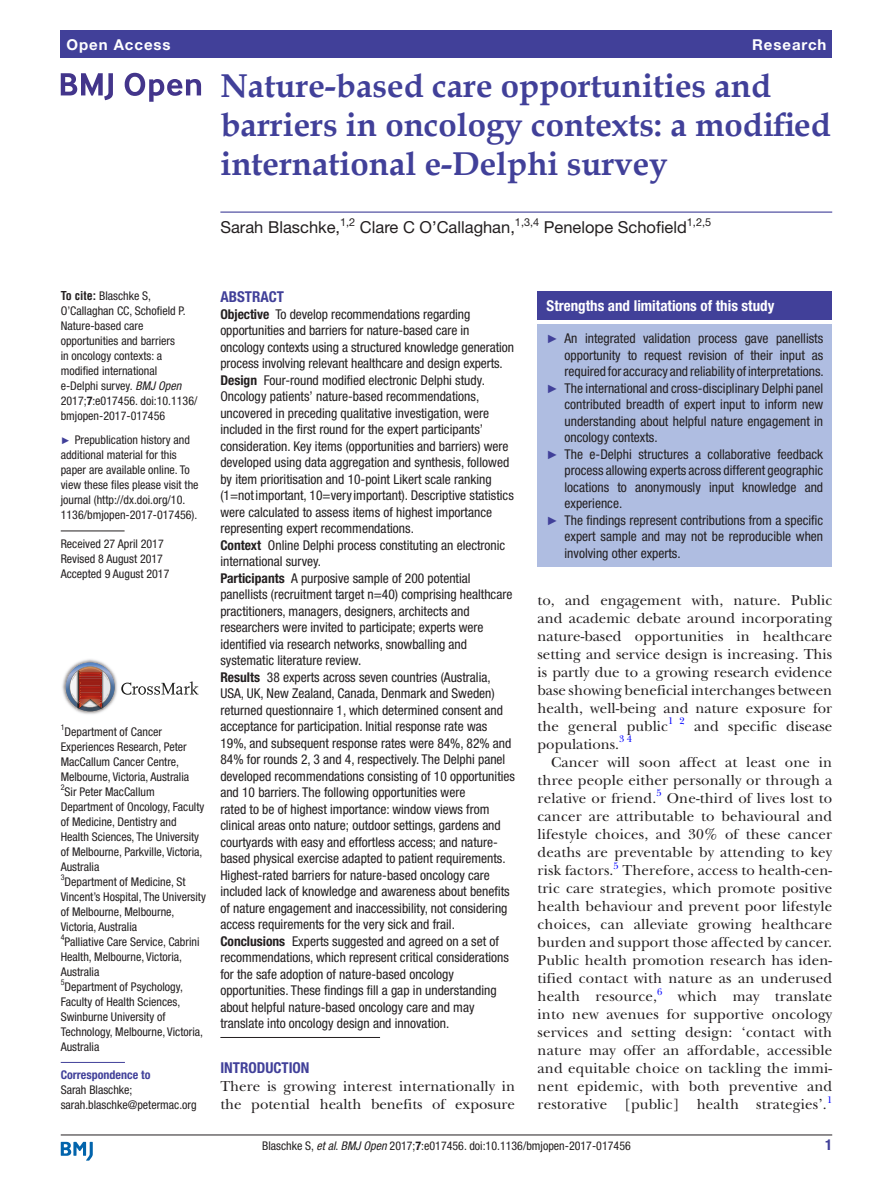
<style>
.page{position:relative;width:893px;height:1191px;background:#fff}
.page>*{position:absolute;margin:0;border:0;box-sizing:border-box;transform-origin:0 0}
.t1{font:700 33px/39px "Book Antiqua";color:#414099}
.t2{font:16.5px "Helvetica Neue LT Std";color:#231f20}
.t3{font:15px/18px "New Baskerville";letter-spacing:.01em;color:#231f20;text-align:justify}
.t4{font:700 condensed 15px "Helvetica Neue LT Std";color:#fff}
.t5{font:700 condensed 15px "Helvetica Neue LT Std";color:#414099}
.t6{font:700 15px "Helvetica Neue LT Std";letter-spacing:.065em;color:#fff}
.t7{font:condensed 13.5px/16.5px "Helvetica Neue LT Std";color:#231f20}
.t8{font:condensed 12px/15px "Helvetica Neue LT Std";color:#231f20}
.t9{font:700 condensed 12px "Helvetica Neue LT Std";color:#414099}
.t10{font:10.95px "Helvetica Neue LT Std";color:#231f20}
.t11{font:9.9px "New Baskerville";color:#00f}
.t12{font:condensed 7.95px "Helvetica Neue LT Std";color:#231f20}
.s1{font-family:"Helvetica LT Std";font-weight:700}
.s2{font-style:italic}
.s3{font-weight:700}
.s4{font-family:"Arial";font-stretch:normal;font-size:9.75px;color:#414099}
.s5{font-family:"Arial";font-stretch:normal;font-size:12px;color:#414099}
</style>
<div class="page">
<hr style="left:61px;top:1134px;width:771px;height:1px;background:#231f20">
<svg style="left:61px;top:1141px;width:32px;height:19px"></svg>
<div style="left:61px;top:31px;width:771px;height:27px;background:#414099"></div>
<hr style="left:220px;top:1037px;width:160px;height:1px;background:#231f20">
<hr style="left:220px;top:211px;width:612px;height:2px;background:#414099">
<hr style="left:61px;top:530px;width:64px;height:1px;background:#231f20">
<hr style="left:61px;top:1062px;width:64px;height:1px;background:#414099">
<svg style="left:61px;top:73px;width:52px;height:27px"></svg>
<svg style="left:125px;top:73px;width:76px;height:29px"></svg>
<img style="left:62px;top:659px;width:55px;height:55px">
<svg style="left:66px;top:662px;width:49px;height:49px;background:#a88689"></svg>
<svg style="left:121px;top:681px;width:78px;height:13px"></svg>
<div style="left:538px;top:292px;width:294px;height:28px;background:#414099"></div>
<div style="left:538px;top:324px;width:294px;height:242px;background:#afbde1"></div>
<p class="t6" style="left:66px;top:35px;width:106px">Open Access</p>
<p class="t6" style="left:752px;top:35px;width:76px">Research</p>
<h1 class="t1" style="left:220px;top:66px;width:612px">Nature-based care opportunities and barriers in oncology contexts: a modified international e-Delphi survey</h1>
<p class="t2" style="left:220px;top:218px;width:121px">Sarah Blaschke,</p>
<p class="t10" style="left:340px;top:215px;width:17px">1,2</p>
<p class="t2" style="left:360px;top:218px;width:156px">Clare C O’Callaghan,</p>
<p class="t10" style="left:515px;top:215px;width:26px">1,3,4</p>
<p class="t2" style="left:544px;top:218px;width:145px">Penelope Schofield</p>
<p class="t10" style="left:687px;top:215px;width:26px">1,2,5</p>
<p class="t8" style="left:61px;top:288px;width:138px"><span class="s1">To cite:</span> Blaschke S,<br>O’Callaghan CC, Schofield P.<br>Nature-based care opportunities and barriers<br>in oncology contexts: a modified international e-Delphi survey. <span class="s2">BMJ Open<br></span>2017;<span class="s3">7</span>:e017456. doi:10.1136/ bmjopen-2017-017456</p>
<p class="t8" style="left:61px;top:432px;width:139px"><span class="s4">►</span> Prepublication history and additional material for this paper are available online. To view these files please visit the journal (http://dx.doi.org/10.<br>1136/bmjopen-2017-017456).</p>
<p class="t8" style="left:61px;top:536px;width:110px">Received 27 April 2017<br>Revised 8 August 2017<br>Accepted 9 August 2017</p>
<p class="t12" style="left:61px;top:723px;width:5px">1</p>
<p class="t8" style="left:61px;top:724px;width:130px;text-indent:4px">Department of Cancer<br>Experiences Research, Peter<br>MacCallum Cancer Centre,<br>Melbourne, Victoria, Australia</p>
<p class="t12" style="left:61px;top:783px;width:5px">2</p>
<p class="t8" style="left:61px;top:784px;width:145px;text-indent:4px">Sir Peter MacCallum<br>Department of Oncology, Faculty of Medicine, Dentistry and<br>Health Sciences, The University of Melbourne, Parkville, Victoria,<br>Australia</p>
<p class="t12" style="left:61px;top:873px;width:5px">3</p>
<p class="t8" style="left:61px;top:874px;width:147px;text-indent:4px">Department of Medicine, St<br>Vincent’s Hospital, The University of Melbourne, Melbourne,<br>Victoria, Australia</p>
<p class="t12" style="left:61px;top:933px;width:5px">4</p>
<p class="t8" style="left:61px;top:934px;width:140px;text-indent:4px">Palliative Care Service, Cabrini<br>Health, Melbourne, Victoria,<br>Australia</p>
<p class="t12" style="left:61px;top:978px;width:5px">5</p>
<p class="t8" style="left:61px;top:979px;width:144px;text-indent:4px">Department of Psychology,<br>Faculty of Health Sciences,<br>Swinburne University of<br>Technology, Melbourne, Victoria,<br>Australia</p>
<p class="t9" style="left:61px;top:1067px;width:91px">Correspondence to</p>
<p class="t8" style="left:61px;top:1082px;width:137px">Sarah Blaschke; sarah.blaschke@petermac.org</p>
<p class="t5" style="left:220px;top:288px;width:65px">Abstract</p>
<p class="t7" style="left:220px;top:306px;width:296px"><span class="s3">Objective</span> To develop recommendations regarding opportunities and barriers for nature-based care in oncology contexts using a structured knowledge generation process involving relevant healthcare and design experts.<br><span class="s3">Design</span> Four-round modified electronic Delphi study.<br>Oncology patients’ nature-based recommendations, uncovered in preceding qualitative investigation, were included in the first round for the expert participants’ consideration. Key items (opportunities and barriers) were developed using data aggregation and synthesis, followed by item prioritisation and 10-point Likert scale ranking (1=notimportant, 10=very important). Descriptive statistics were calculated to assess items of highest importance representing expert recommendations.<br><span class="s3">Context</span> Online Delphi process constituting an electronic international survey.<br><span class="s3">Participants</span> A purposive sample of 200 potential panellists (recruitment target n=40) comprising healthcare practitioners, managers, designers, architects and researchers were invited to participate; experts were identified via research networks, snowballing and systematic literature review.<br><span class="s3">Results</span> 38 experts across seven countries (Australia, USA, UK, New Zealand, Canada, Denmark and Sweden) returned questionnaire 1, which determined consent and acceptance for participation. Initial response rate was 19%, and subsequent response rates were 84%, 82% and 84% for rounds 2, 3 and 4, respectively. The Delphi panel developed recommendations consisting of 10 opportunities and 10 barriers. The following opportunities were<br>rated to be of highest importance: window views from clinical areas onto nature; outdoor settings, gardens and courtyards with easy and effortless access; and nature&shy;based physical exercise adapted to patient requirements.<br>Highest-rated barriers for nature-based oncology care included lack of knowledge and awareness about benefits of nature engagement and inaccessibility, not considering access requirements for the very sick and frail.<br><span class="s3">Conclusions</span> Experts suggested and agreed on a set of recommendations, which represent critical considerations for the safe adoption of nature-based oncology opportunities. These findings fill a gap in understanding about helpful nature-based oncology care and may translate into oncology design and innovation.</p>
<p class="t5" style="left:220px;top:1059px;width:91px">Introduction</p>
<p class="t3" style="left:220px;top:1077px;width:296px">There is growing interest internationally in the potential health benefits of exposure</p>
<p class="t4" style="left:547px;top:297px;width:229px">Strengths and limitations of this study</p>
<p class="t7" style="left:547px;top:330px;width:278px"><span class="s5">►</span> An integrated validation process gave panellists</p>
<p class="t7" style="left:565px;top:346px;width:260px">opportunity to request revision of their input as</p>
<p class="t7" style="left:565px;top:363px;width:261px">required for accuracy and reliability of interpretations.</p>
<p class="t7" style="left:547px;top:379px;width:278px"><span class="s5">►</span> The international and cross-disciplinary Delphi panel</p>
<p class="t7" style="left:565px;top:396px;width:260px">contributed breadth of expert input to inform new</p>
<p class="t7" style="left:565px;top:412px;width:260px">understanding about helpful nature engagement in</p>
<p class="t7" style="left:565px;top:429px;width:95px">oncology contexts.</p>
<p class="t7" style="left:547px;top:445px;width:278px"><span class="s5">►</span> The e-Delphi structures a collaborative feedback</p>
<p class="t7" style="left:565px;top:462px;width:260px">process allowing experts across different geographic</p>
<p class="t7" style="left:565px;top:478px;width:260px">locations to anonymously input knowledge and</p>
<p class="t7" style="left:565px;top:495px;width:59px">experience.</p>
<p class="t7" style="left:547px;top:511px;width:278px"><span class="s5">►</span> The findings represent contributions from a specific</p>
<p class="t7" style="left:565px;top:528px;width:260px">expert sample and may not be reproducible when</p>
<p class="t7" style="left:565px;top:544px;width:118px">involving other experts.</p>
<p class="t3" style="left:538px;top:591px;width:296px">to, and engagement with, nature. Public and academic debate around incorporating nature-based opportunities in healthcare setting and service design is increasing. This is partly due to a growing research evidence base showing beneficial interchanges between health, well-being and nature exposure for the general public</p>
<p class="t11" style="left:668px;top:715px;width:18px">1 2</p>
<p class="t3" style="left:694px;top:717px;width:140px">and specific disease</p>
<p class="t3" style="left:538px;top:735px;width:83px">populations.</p>
<p class="t11" style="left:619px;top:733px;width:14px">3 4</p>
<p class="t3" style="left:538px;top:753px;width:296px;text-indent:14px">Cancer will soon affect at least one in three people either personally or through a relative or friend.</p>
<p class="t11" style="left:656px;top:787px;width:7px">5</p>
<p class="t3" style="left:538px;top:789px;width:296px;text-indent:129px">One-third of lives lost to cancer are attributable to behavioural and lifestyle choices, and 30% of these cancer deaths are preventable by attending to key risk factors.</p>
<p class="t11" style="left:614px;top:859px;width:7px">5</p>
<p class="t3" style="left:538px;top:861px;width:296px;text-indent:85px">Therefore, access to health-cen&shy;tric care strategies, which promote positive health behaviour and prevent poor lifestyle choices, can alleviate growing healthcare burden and support those affected by cancer.<br>Public health promotion research has iden&shy;tified contact with nature as an underused health resource,</p>
<p class="t11" style="left:657px;top:985px;width:7px">6</p>
<p class="t3" style="left:538px;top:987px;width:296px;text-indent:140px">which may translate into new avenues for supportive oncology services and setting design: ‘contact with nature may offer an affordable, accessible and equitable choice on tackling the immi&shy;nent epidemic, with both preventive and restorative [public] health strategies’.</p>
<p class="t11" style="left:827px;top:1093px;width:7px">1</p>
<p class="t8" style="left:262px;top:1137px;width:370px">Blaschke S, <span class="s2">et al</span>. <span class="s2">BMJ Open</span> 2017;<span class="s3">7</span>:e017456. doi:10.1136/bmjopen-2017-017456</p>
<p class="t5" style="left:825px;top:1135px;width:9px">1</p>
</div>
